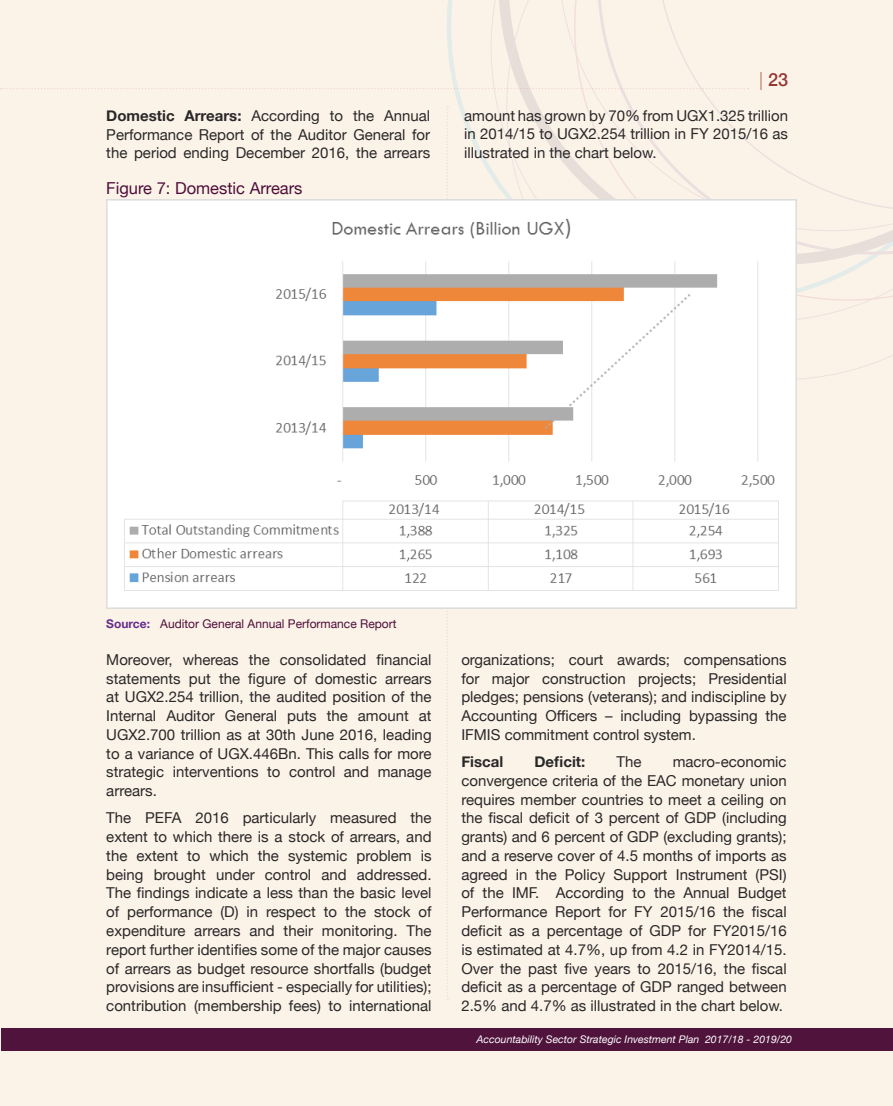
<style>
.page{position:relative;width:893px;height:1106px;background:#fff}
.page>*{position:absolute;margin:0;border:0;box-sizing:border-box;transform-origin:0 0}
.t1{font:500 18px "Helvetica Neue";color:#953635}
.t2{font:16.5px "Helvetica Neue";color:#4d0e3a}
.t3{font:15px/18.8px "Helvetica Neue";color:#292829;text-align:justify}
.t4{font:700 15px "Helvetica Neue";color:#292829}
.t5{font:12px "Helvetica Neue";color:#4d0e3a}
.t6{font:italic 10.5px "Helvetica Neue";color:#fff}
.s1{font-weight:100}
.s2{font-weight:700}
.s3{font-weight:700;color:#642e8d}
</style>
<div class="page">
<div style="left:1px;top:0;width:892px;height:1106px;background:#fcf3e8"></div>
<svg style="left:481px;top:0;width:412px;height:380px"></svg>
<svg style="left:549px;top:0;width:344px;height:326px"></svg>
<svg style="left:0;top:1028px;width:1px;height:22px"></svg>
<div style="left:1px;top:1028px;width:892px;height:22px;background:#4f133c"></div>
<svg style="left:1px;top:88px;width:748px;height:1px"></svg>
<svg style="left:446px;top:106px;width:2px;height:893px"></svg>
<img style="left:106px;top:200px;width:691px;height:409px">
<p class="t1" style="left:759px;top:65px;width:31px"><span class="s1">|</span> 23</p>
<p class="t3" style="left:106px;top:107px;width:325px"><span class="s2">Domestic Arrears:</span> According to the Annual Performance Report of the Auditor General for the period ending December 2016, the arrears</p>
<p class="t3" style="left:464px;top:107px;width:325px">amount has grown by 70% from UGX1.325 trillion in 2014/15 to UGX2.254 trillion in FY 2015/16 as illustrated in the chart below.</p>
<p class="t2" style="left:106px;top:176px;width:198px">Figure 7: Domestic Arrears</p>
<p class="t5" style="left:106px;top:614px;width:292px"><span class="s3">Source:</span> Auditor General Annual Performance Report</p>
<p class="t3" style="left:106px;top:651px;width:327px">Moreover, whereas the consolidated financial statements put the figure of domestic arrears at UGX2.254 trillion, the audited position of the Internal Auditor General puts the amount at UGX2.700 trillion as at 30th June 2016, leading to a variance of UGX.446Bn. This calls for more strategic interventions to control and manage arrears.</p>
<p class="t3" style="left:106px;top:809px;width:327px">The PEFA 2016 particularly measured the extent to which there is a stock of arrears, and the extent to which the systemic problem is being brought under control and addressed.<br>The findings indicate a less than the basic level of performance (D) in respect to the stock of expenditure arrears and their monitoring. The report further identifies some of the major causes of arrears as budget resource shortfalls (budget provisions are insufficient - especially for utilities); contribution (membership fees) to international</p>
<p class="t3" style="left:461px;top:651px;width:327px">organizations; court awards; compensations for major construction projects; Presidential pledges; pensions (veterans); and indiscipline by Accounting Officers – including bypassing the IFMIS commitment control system.</p>
<p class="t4" style="left:461px;top:750px;width:43px">Fiscal</p>
<p class="t4" style="left:534px;top:750px;width:52px">Deficit:</p>
<p class="t3" style="left:616px;top:753px;width:27px">The</p>
<p class="t3" style="left:461px;top:753px;width:327px;text-indent:211px">macro-economic convergence criteria of the EAC monetary union requires member countries to meet a ceiling on the fiscal deficit of 3 percent of GDP (including grants) and 6 percent of GDP (excluding grants); and a reserve cover of 4.5 months of imports as agreed in the Policy Support Instrument (PSI) of the IMF. According to the Annual Budget Performance Report for FY 2015/16 the fiscal deficit as a percentage of GDP for FY2015/16 is estimated at 4.7%, up from 4.2 in FY2014/15.<br>Over the past five years to 2015/16, the fiscal deficit as a percentage of GDP ranged between 2.5% and 4.7% as illustrated in the chart below.</p>
<p class="t6" style="left:477px;top:1032px;width:317px">Accountability Sector Strategic Investment Plan 2017/18 - 2019/20</p>
</div>
